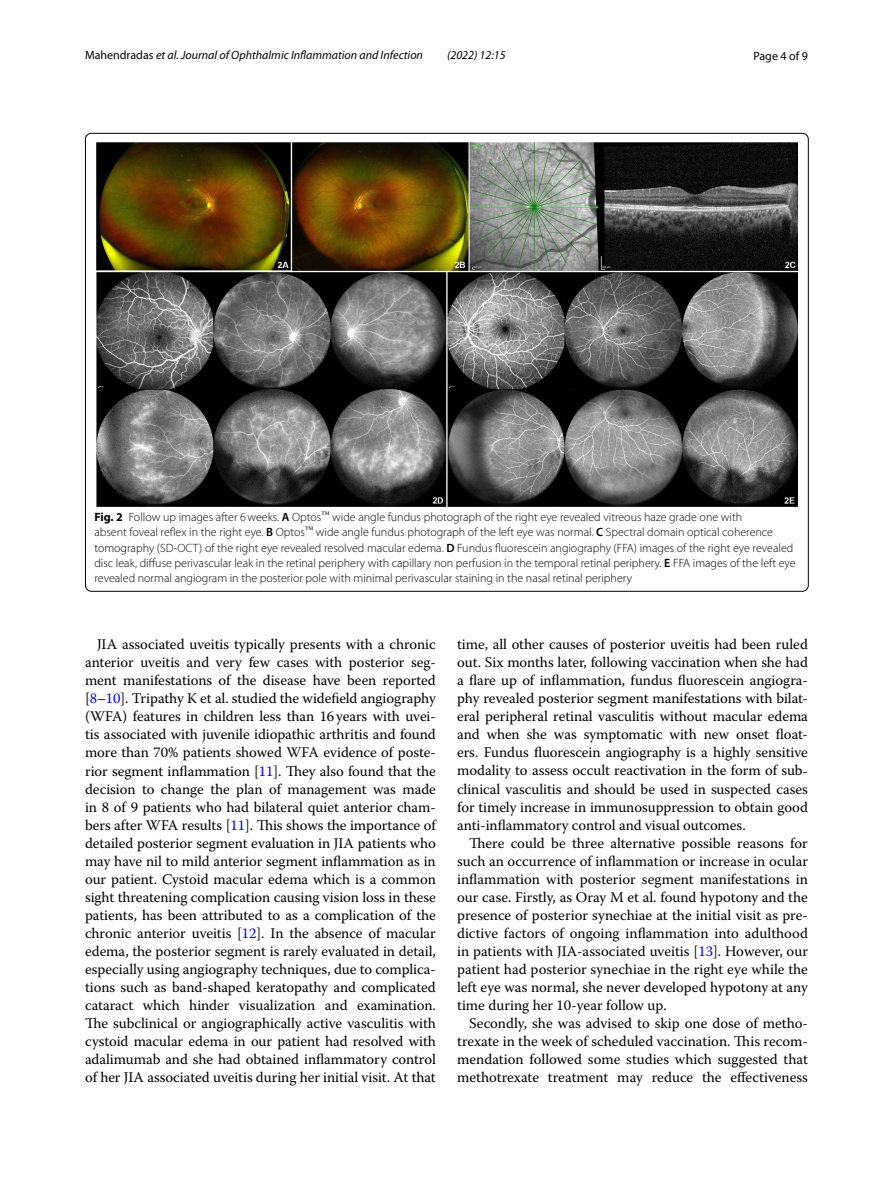
<style>
.page{position:relative;width:893px;height:1187px;background:#fff}
.page>*{position:absolute;margin:0;border:0;box-sizing:border-box;transform-origin:0 0}
.t1{font:14.7px/18px "Warnock Pro";letter-spacing:-.005em;color:#000;text-align:justify}
.t2{font:300 12px/15px "Myriad Pro";color:#000}
.t3{font:italic 12px "Myriad Pro";color:#000}
.t4{font:12px "Myriad Pro";color:#000}
.s1{font-style:normal}
.s2{font-weight:700}
.s3{font-weight:600}
.s4{color:#00f}
</style>
<div class="page">
<img style="left:97px;top:142px;width:700px;height:364px">
<p class="t3" style="left:85px;top:48px;width:339px"><span class="s1">Mahendradas</span> et al. Journal of Ophthalmic Inflammation and Infection</p>
<p class="t3" style="left:447px;top:48px;width:60px">(2022) 12:15</p>
<p class="t4" style="left:753px;top:48px;width:56px">Page 4 of 9</p>
<p class="t2" style="left:94px;top:510px;width:703px"><span class="s2">Fig. 2</span> Follow up images after 6weeks. <span class="s3">A</span> Optos<sup>™</sup> wide angle fundus photograph of the right eye revealed vitreous haze grade one with<br>absent foveal reflex in the right eye. <span class="s3">B</span> Optos<sup>™</sup> wide angle fundus photograph of the left eye was normal. <span class="s3">C</span> Spectral domain optical coherence tomography (SD-OCT) of the right eye revealed resolved macular edema. <span class="s3">D</span> Fundus fluorescein angiography (FFA) images of the right eye revealed disc leak, diffuse perivascular leak in the retinal periphery with capillary non perfusion in the temporal retinal periphery. <span class="s3">E</span> FFA images of the left eye revealed normal angiogram in the posterior pole with minimal perivascular staining in the nasal retinal periphery</p>
<p class="t1" style="left:85px;top:635px;width:352px;text-indent:12px">JIA associated uveitis typically presents with a chronic anterior uveitis and very few cases with posterior seg&shy;ment manifestations of the disease have been reported [<span class="s4">8</span>–<span class="s4">10</span>]. Tripathy K et al. studied the widefield angiography (WFA) features in children less than 16years with uvei&shy;tis associated with juvenile idiopathic arthritis and found more than 70% patients showed WFA evidence of poste&shy;rior segment inflammation [<span class="s4">11</span>]. They also found that the decision to change the plan of management was made in 8 of 9 patients who had bilateral quiet anterior cham&shy;bers after WFA results [<span class="s4">11</span>]. This shows the importance of detailed posterior segment evaluation in JIA patients who may have nil to mild anterior segment inflammation as in our patient. Cystoid macular edema which is a common sight threatening complication causing vision loss in these patients, has been attributed to as a complication of the chronic anterior uveitis [<span class="s4">12</span>]. In the absence of macular edema, the posterior segment is rarely evaluated in detail, especially using angiography techniques, due to complica&shy;tions such as band-shaped keratopathy and complicated cataract which hinder visualization and examination.<br>The subclinical or angiographically active vasculitis with cystoid macular edema in our patient had resolved with adalimumab and she had obtained inflammatory control of her JIA associated uveitis during her initial visit. At that</p>
<p class="t1" style="left:457px;top:635px;width:352px">time, all other causes of posterior uveitis had been ruled out. Six months later, following vaccination when she had a flare up of inflammation, fundus fluorescein angiogra&shy;phy revealed posterior segment manifestations with bilat&shy;eral peripheral retinal vasculitis without macular edema and when she was symptomatic with new onset float&shy;ers. Fundus fluorescein angiography is a highly sensitive modality to assess occult reactivation in the form of sub&shy;clinical vasculitis and should be used in suspected cases for timely increase in immunosuppression to obtain good anti-inflammatory control and visual outcomes.</p>
<p class="t1" style="left:457px;top:833px;width:352px;text-indent:12px">There could be three alternative possible reasons for such an occurrence of inflammation or increase in ocular inflammation with posterior segment manifestations in our case. Firstly, as Oray M et al. found hypotony and the presence of posterior synechiae at the initial visit as pre&shy;dictive factors of ongoing inflammation into adulthood in patients with JIA-associated uveitis [<span class="s4">13</span>]. However, our patient had posterior synechiae in the right eye while the left eye was normal, she never developed hypotony at any time during her 10-year follow up.</p>
<p class="t1" style="left:457px;top:1013px;width:352px;text-indent:12px">Secondly, she was advised to skip one dose of metho&shy;trexate in the week of scheduled vaccination. This recom&shy;mendation followed some studies which suggested that methotrexate treatment may reduce the effectiveness</p>
</div>
